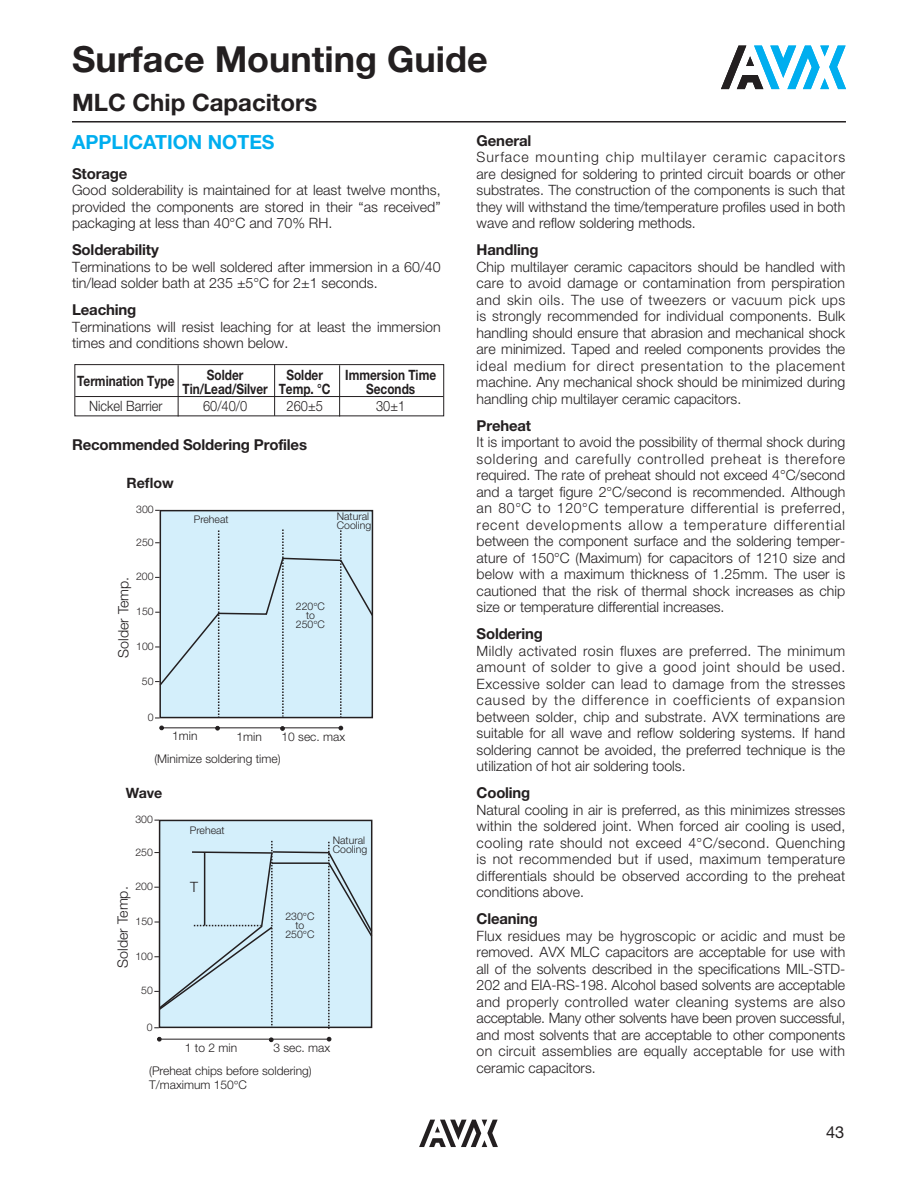
<style>
.page{position:relative;width:918px;height:1188px;background:#fff}
.page>*{position:absolute;margin:0;border:0;box-sizing:border-box;transform-origin:0 0}
.t1{font:700 36px "Helvetica Neue";color:#231f20}
.t2{font:700 24px "Helvetica Neue";color:#231f20}
.t3{font:700 19.5px "Helvetica Neue";color:#00aeef}
.t4{font:16.5px "Helvetica Neue";color:#231f20}
.t5{font:700 15px "Helvetica Neue";letter-spacing:-.01em;color:#231f20}
.t6{font:300 14.25px/16.5px "Helvetica Neue";color:#231f20;text-align:justify}
.t7{font:700 14.25px "Helvetica Neue";color:#231f20;scale:.83 1}
.t8{font:300 14.25px "Helvetica Neue";color:#231f20;scale:.9 1}
.t9{font:700 14.25px "Helvetica Neue";color:#231f20}
.t10{font:300 12px/14.2px "Helvetica Neue";color:#231f20}
.t11{font:300 10.5px/9px "Helvetica Neue";color:#231f20}
</style>
<div class="page">
<svg style="left:419px;top:1120px;width:79px;height:27px"></svg>
<svg style="left:721px;top:46px;width:125px;height:43px"></svg>
<hr style="left:72px;top:121px;width:774px;height:2px;background:#231f20">
<hr style="left:75px;top:396px;width:368px;height:1px;background:#231f20">
<div style="left:74px;top:364px;width:370px;height:52px;border:1px solid #231f20"></div>
<hr style="left:339px;top:365px;width:1px;height:51px;background:#231f20">
<hr style="left:274px;top:364px;width:1px;height:52px;background:#231f20">
<hr style="left:178px;top:365px;width:1px;height:51px;background:#231f20">
<div style="left:159px;top:510px;width:214px;height:208px;background:#d4effb;border:2px solid #231f20"></div>
<svg style="left:339px;top:726px;width:4px;height:4px"></svg>
<hr style="left:161px;top:727px;width:180px;height:1px;background:#231f20">
<svg style="left:159px;top:726px;width:5px;height:4px"></svg>
<svg style="left:215px;top:726px;width:5px;height:4px"></svg>
<svg style="left:280px;top:726px;width:5px;height:5px"></svg>
<div style="left:159px;top:820px;width:213px;height:208px;background:#d4effb;border:2px solid #231f20"></div>
<hr style="left:161px;top:1039px;width:168px;height:1px;background:#231f20">
<svg style="left:157px;top:1037px;width:5px;height:4px"></svg>
<svg style="left:269px;top:1038px;width:4px;height:4px"></svg>
<svg style="left:327px;top:1037px;width:4px;height:4px"></svg>
<svg style="left:155px;top:529px;width:219px;height:190px"></svg>
<svg style="left:154px;top:841px;width:219px;height:188px"></svg>
<h1 class="t1" style="left:72px;top:46px;width:417px">Surface Mounting Guide</h1>
<h2 class="t2" style="left:72px;top:93px;width:247px">MLC Chip Capacitors</h2>
<h3 class="t3" style="left:72px;top:135px;width:204px">APPLICATION NOTES</h3>
<p class="t5" style="left:72px;top:168px;width:57px">Storage</p>
<p class="t6" style="left:72px;top:183px;width:370px">Good solderability is maintained for at least twelve months, provided the components are stored in their “as received” packaging at less than 40°C and 70% RH.</p>
<p class="t5" style="left:72px;top:245px;width:88px">Solderability</p>
<p class="t6" style="left:72px;top:260px;width:370px">Terminations to be well soldered after immersion in a 60/40 tin/lead solder bath at 235 ±5°C for 2±1 seconds.</p>
<p class="t5" style="left:72px;top:305px;width:66px">Leaching</p>
<p class="t6" style="left:72px;top:320px;width:370px">Terminations will resist leaching for at least the immersion times and conditions shown below.</p>
<p class="t5" style="left:477px;top:135px;width:56px">General</p>
<p class="t6" style="left:477px;top:150px;width:370px">Surface mounting chip multilayer ceramic capacitors are designed for soldering to printed circuit boards or other substrates. The construction of the components is such that they will withstand the time/temperature profiles used in both wave and reflow soldering methods.</p>
<p class="t5" style="left:477px;top:244px;width:63px">Handling</p>
<p class="t6" style="left:477px;top:260px;width:370px">Chip multilayer ceramic capacitors should be handled with care to avoid damage or contamination from perspiration and skin oils. The use of tweezers or vacuum pick ups is strongly recommended for individual components. Bulk handling should ensure that abrasion and mechanical shock are minimized. Taped and reeled components provides the ideal medium for direct presentation to the placement machine. Any mechanical shock should be minimized during handling chip multilayer ceramic capacitors.</p>
<p class="t5" style="left:477px;top:420px;width:56px">Preheat</p>
<p class="t6" style="left:477px;top:435px;width:370px">It is important to avoid the possibility of thermal shock during soldering and carefully controlled preheat is therefore required. The rate of preheat should not exceed 4°C/second and a target figure 2°C/second is recommended. Although an 80°C to 120°C temperature differential is preferred, recent developments allow a temperature differential between the component surface and the soldering temper&shy;ature of 150°C (Maximum) for capacitors of 1210 size and below with a maximum thickness of 1.25mm. The user is cautioned that the risk of thermal shock increases as chip size or temperature differential increases.</p>
<p class="t5" style="left:477px;top:628px;width:68px">Soldering</p>
<p class="t6" style="left:477px;top:644px;width:370px">Mildly activated rosin fluxes are preferred. The minimum amount of solder to give a good joint should be used.<br>Excessive solder can lead to damage from the stresses caused by the difference in coefficients of expansion between solder, chip and substrate. AVX terminations are suitable for all wave and reflow soldering systems. If hand soldering cannot be avoided, the preferred technique is the utilization of hot air soldering tools.</p>
<p class="t5" style="left:477px;top:787px;width:55px">Cooling</p>
<p class="t6" style="left:477px;top:803px;width:370px">Natural cooling in air is preferred, as this minimizes stresses within the soldered joint. When forced air cooling is used, cooling rate should not exceed 4°C/second. Quenching is not recommended but if used, maximum temperature differentials should be observed according to the preheat conditions above.</p>
<p class="t5" style="left:477px;top:913px;width:63px">Cleaning</p>
<p class="t6" style="left:477px;top:929px;width:370px">Flux residues may be hygroscopic or acidic and must be removed. AVX MLC capacitors are acceptable for use with all of the solvents described in the specifications MIL-STD-202 and EIA-RS-198. Alcohol based solvents are acceptable and properly controlled water cleaning systems are also acceptable. Many other solvents have been proven successful, and most solvents that are acceptable to other components on circuit assemblies are equally acceptable for use with ceramic capacitors.</p>
<p class="t7" style="left:207px;top:370px;width:46px">Solder</p>
<p class="t7" style="left:286px;top:370px;width:46px">Solder</p>
<p class="t7" style="left:345px;top:370px;width:111px">Immersion Time</p>
<p class="t7" style="left:183px;top:384px;width:180px">Tin/Lead/Silver Temp. °C</p>
<p class="t7" style="left:366px;top:384px;width:61px">Seconds</p>
<p class="t7" style="left:77px;top:376px;width:119px">Termination Type</p>
<p class="t8" style="left:89px;top:401px;width:83px">Nickel Barrier</p>
<p class="t8" style="left:203px;top:401px;width:51px">60/40/0</p>
<p class="t8" style="left:287px;top:401px;width:42px">260±5</p>
<p class="t8" style="left:376px;top:401px;width:34px">30±1</p>
<p class="t5" style="left:72px;top:440px;width:236px">Recommended Soldering Profiles</p>
<p class="t9" style="left:126px;top:478px;width:49px">Reflow</p>
<p class="t11" style="left:136px;top:506px;width:19px">300</p>
<p class="t11" style="left:136px;top:539px;width:19px">250</p>
<p class="t11" style="left:136px;top:573px;width:19px">200</p>
<p class="t11" style="left:136px;top:608px;width:19px">150</p>
<p class="t11" style="left:136px;top:643px;width:19px">100</p>
<p class="t11" style="left:142px;top:677px;width:13px">50</p>
<p class="t11" style="left:148px;top:714px;width:7px">0</p>
<p class="t11" style="left:337px;top:513px;width:36px">Natural<br>Cooling</p>
<p class="t11" style="left:194px;top:516px;width:36px">Preheat</p>
<p class="t6" style="left:117px;top:658px;width:83px;rotate:-90deg">Solder Temp.</p>
<p class="t11" style="left:296px;top:602px;width:31px;text-align:center">220 C to<br>250 C</p>
<p class="t10" style="left:172px;top:730px;width:27px">1min</p>
<p class="t10" style="left:237px;top:731px;width:27px">1min</p>
<p class="t10" style="left:282px;top:730px;width:65px">10 sec. max</p>
<p class="t10" style="left:154px;top:752px;width:128px">(Minimize soldering time)</p>
<p class="t9" style="left:126px;top:787px;width:38px">Wave</p>
<p class="t11" style="left:135px;top:816px;width:19px">300</p>
<p class="t11" style="left:135px;top:848px;width:19px">250</p>
<p class="t11" style="left:135px;top:883px;width:19px">200</p>
<p class="t11" style="left:136px;top:918px;width:19px">150</p>
<p class="t11" style="left:135px;top:953px;width:19px">100</p>
<p class="t11" style="left:141px;top:987px;width:13px">50</p>
<p class="t11" style="left:147px;top:1024px;width:7px">0</p>
<p class="t11" style="left:190px;top:827px;width:36px">Preheat</p>
<p class="t11" style="left:333px;top:837px;width:36px">Natural<br>Cooling</p>
<p class="t6" style="left:190px;top:880px;width:9px">T</p>
<p class="t6" style="left:116px;top:968px;width:83px;rotate:-90deg">Solder Temp.</p>
<p class="t11" style="left:285px;top:913px;width:31px;text-align:center">230 C to<br>250 C</p>
<p class="t10" style="left:185px;top:1042px;width:54px">1 to 2 min</p>
<p class="t10" style="left:273px;top:1042px;width:58px">3 sec. max</p>
<p class="t10" style="left:149px;top:1065px;width:164px">(Preheat chips before soldering)<br>T/maximum 150 C</p>
<p class="t4" style="left:826px;top:1126px;width:20px">43</p>
</div>
